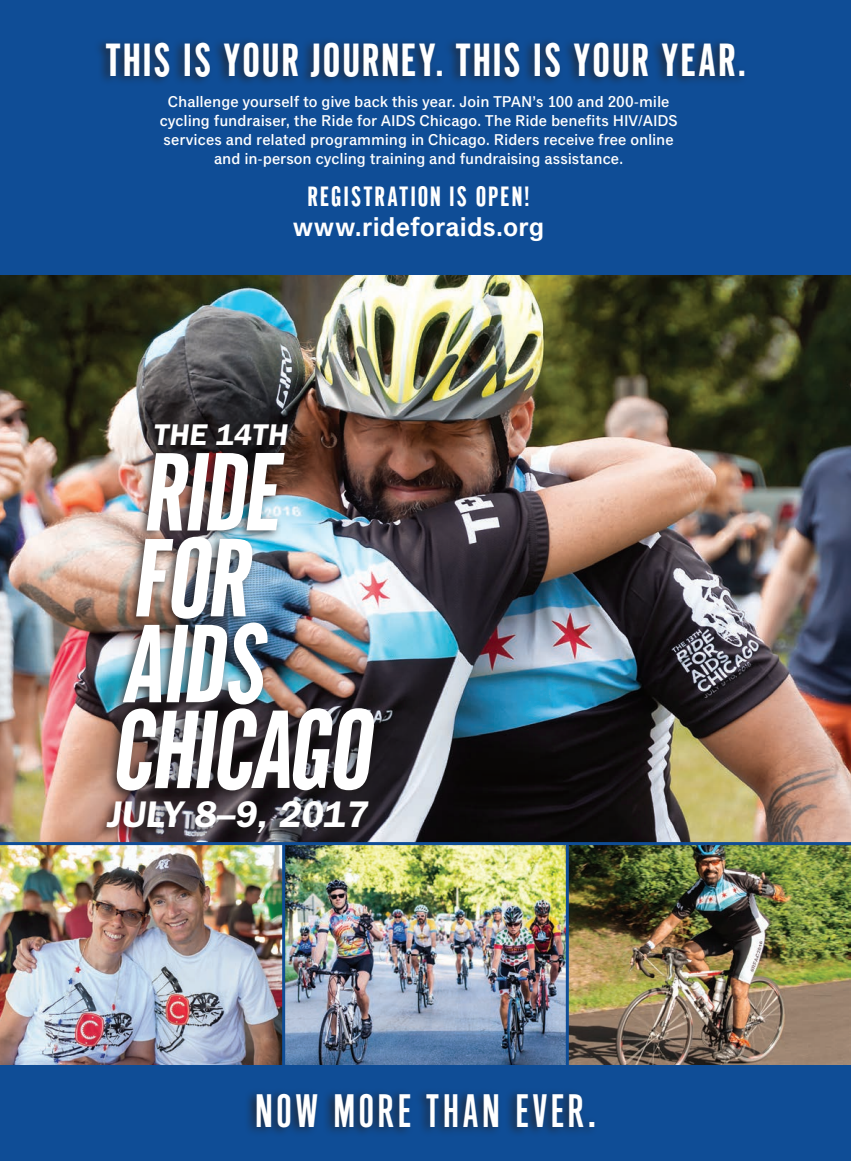
<style>
.page{position:relative;width:851px;height:1161px;background:#fff}
.page>*{position:absolute;margin:0;border:0;box-sizing:border-box;transform-origin:0 0}
.t1{font:107.4px/85.8px "Cg Gothic No 1";color:#fff}
.t2{font:45px "Cg Gothic No 1";letter-spacing:.045em;color:#fff}
.t3{font:45px "Cg Alpin Gth No 1";letter-spacing:.08em;color:#fff}
.t4{font:600 37.2px "Franklin Gothic";color:#fff}
.t5{font:600 30px "Franklin Gothic";color:#fff}
.t6{font:27px "Cg Gothic No 1";letter-spacing:.075em;color:#fff}
.t7{font:600 27px "Classic Grotesque Pro";color:#fff}
.t8{font:500 15.75px/18.9px "Classic Grotesque Pro";letter-spacing:-.005em;color:#fff;text-align:center}
</style>
<div class="page">
<div style="left:0;top:0;width:850px;height:285px;background:#0f4d96"></div>
<div style="left:0;top:1060px;width:850px;height:101px;background:#0f4d96"></div>
<img style="left:0;top:276px;width:850px;height:566px">
<div style="left:244px;top:1087px;width:353px;height:50px;background:#231f20;opacity:.75"></div>
<div style="left:96px;top:419px;width:283px;height:425px;background:#231f20;opacity:.8"></div>
<div style="left:93px;top:36px;width:654px;height:51px;background:#231f20;opacity:.75"></div>
<img style="left:0;top:845px;width:850px;height:220px">
<hr style="left:0;top:842px;width:850px;height:3px;background:#0f4d96">
<hr style="left:282px;top:844px;width:3px;height:233px;background:#0f4d96">
<hr style="left:566px;top:844px;width:2px;height:233px;background:#0f4d96">
<h2 class="t2" style="left:105px;top:33px;width:641px">THIS IS YOUR JOURNEY. THIS IS YOUR YEAR.</h2>
<p class="t8" style="left:160px;top:93px;width:519px">Challenge yourself to give back this year. Join TPAN’s 100 and 200-mile cycling fundraiser, the Ride for AIDS Chicago. The Ride benefits HIV/AIDS services and related programming in Chicago. Riders receive free online and in-person cycling training and fundraising assistance.</p>
<h3 class="t6" style="left:307px;top:180px;width:224px">REGISTRATION IS OPEN!</h3>
<h3 class="t7" style="left:293px;top:210px;width:253px">www.rideforaids.org</h3>
<h3 class="t5" style="left:153px;top:417px;width:140px">THE 14TH</h3>
<h1 class="t1" style="left:111px;top:448px;width:275px">RIDE<br>FOR<br>AIDS<br>CHICAGO</h1>
<h3 class="t4" style="left:106px;top:792px;width:267px">JULY 8–9, 2017</h3>
<h2 class="t3" style="left:255px;top:1084px;width:342px">NOW MORE THAN EVER.</h2>
</div>
